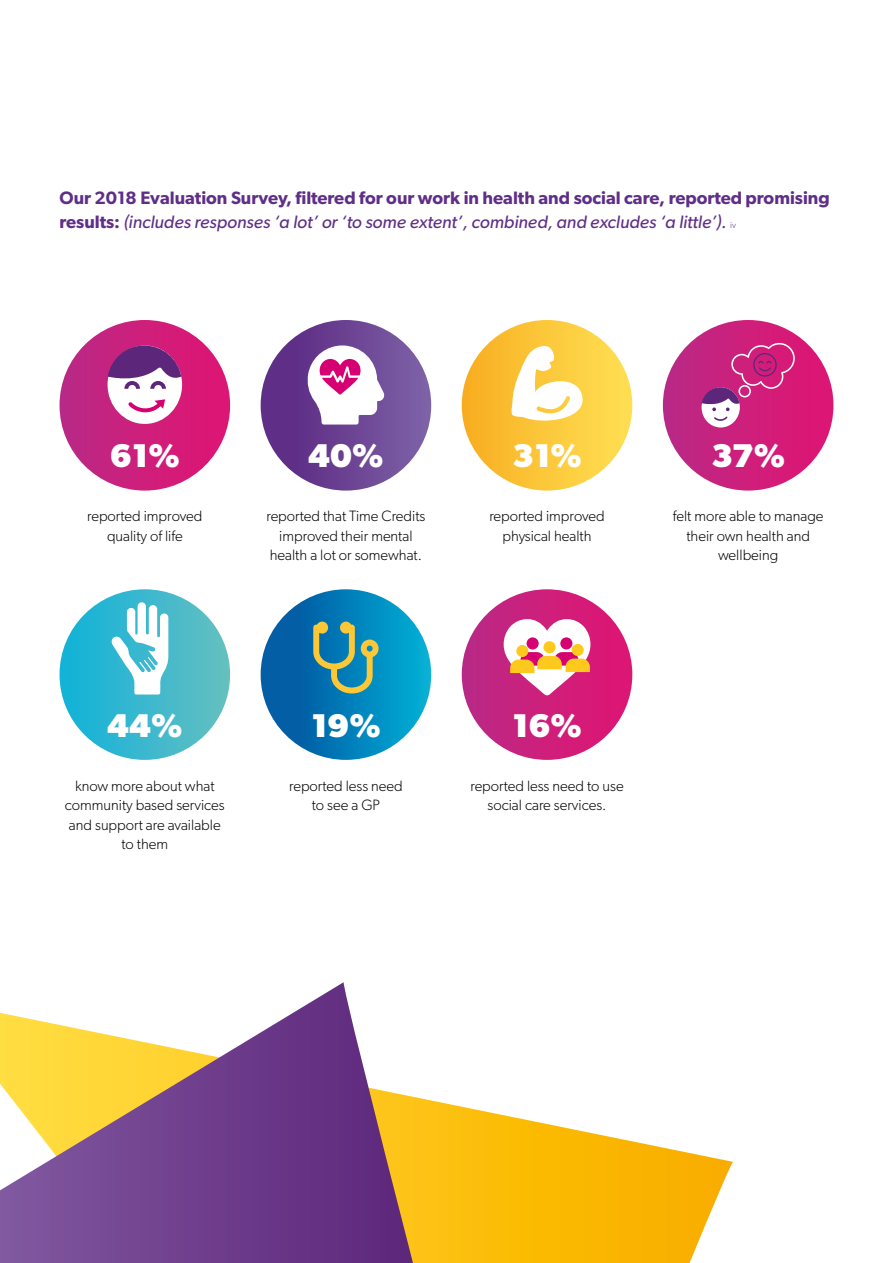
<style>
.page{position:relative;width:893px;height:1263px;background:#fff}
.page>*{position:absolute;margin:0;border:0;box-sizing:border-box;transform-origin:0 0}
.t1{font:700 33px "Gibson";color:#fff}
.t2{font:600 18px/24px "Gibson";color:#5f2f87}
.t3{font:300 15px/19.5px "Gibson";color:#000;text-align:center}
.s1{font-weight:400;font-style:italic}
.s2{font-weight:300;font-size:9px}
</style>
<div class="page">
<div style="left:462px;top:589px;width:170px;height:171px;background:linear-gradient(to right,#ba2a86,#e01573);border-radius:85px"></div>
<svg style="left:504px;top:619px;width:86px;height:76px"></svg>
<div style="left:261px;top:589px;width:170px;height:171px;background:linear-gradient(to right,#02509d,#03aed5);border-radius:85px"></div>
<div style="left:663px;top:320px;width:170px;height:171px;background:linear-gradient(to right,#bb2c87,#e01473);border-radius:85px"></div>
<div style="left:702px;top:387px;width:38px;height:40px;background:#fff;border-radius:50%"></div>
<svg style="left:702px;top:343px;width:93px;height:78px;background:#cb3c8b"></svg>
<div style="left:60px;top:320px;width:170px;height:171px;background:linear-gradient(to right,#ba2985,#e01774);border-radius:85px"></div>
<div style="left:108px;top:345px;width:74px;height:79px;background:#fff;border-radius:50%"></div>
<svg style="left:128px;top:399px;width:37px;height:13px"></svg>
<svg style="left:108px;top:345px;width:73px;height:44px"></svg>
<div style="left:60px;top:589px;width:170px;height:171px;background:linear-gradient(to right,#10b1d9,#68c0c1);border-radius:85px"></div>
<svg style="left:111px;top:602px;width:57px;height:92px"></svg>
<div style="left:261px;top:320px;width:170px;height:171px;background:linear-gradient(to right,#5b2782,#7e62a7);border-radius:85px"></div>
<svg style="left:306px;top:345px;width:78px;height:79px"></svg>
<svg style="left:413px;top:1096px;width:320px;height:167px"></svg>
<svg style="left:0;top:982px;width:413px;height:281px"></svg>
<div style="left:462px;top:320px;width:170px;height:171px;background:linear-gradient(to right,#f8ae22,#ffe154);border-radius:85px"></div>
<svg style="left:510px;top:346px;width:72px;height:79px"></svg>
<svg style="left:313px;top:622px;width:66px;height:71px;background:#4f948f"></svg>
<p class="t2" style="left:60px;top:185px;width:772px">Our 2018 Evaluation Survey, filtered for our work in health and social care, reported promising results: <span class="s1">(includes responses ‘a lot’ or ‘to some extent’, combined, and excludes ‘a little’).</span> <span class="s2">iv</span></p>
<h1 class="t1" style="left:110px;top:436px;width:71px">61%</h1>
<h1 class="t1" style="left:308px;top:436px;width:77px">40%</h1>
<h1 class="t1" style="left:512px;top:436px;width:71px">31%</h1>
<h1 class="t1" style="left:711px;top:436px;width:76px">37%</h1>
<p class="t3" style="left:87px;top:506px;width:117px">reported improved quality of life</p>
<p class="t3" style="left:266px;top:506px;width:161px">reported that Time Credits improved their mental health a lot or somewhat.</p>
<p class="t3" style="left:489px;top:506px;width:117px">reported improved physical health</p>
<p class="t3" style="left:673px;top:506px;width:152px">felt more able to manage their own health and wellbeing</p>
<h1 class="t1" style="left:107px;top:705px;width:77px">44%</h1>
<p class="t3" style="left:65px;top:775px;width:161px">know more about what community based services and support are available to them</p>
<h1 class="t1" style="left:311px;top:705px;width:71px">19%</h1>
<h1 class="t1" style="left:512px;top:705px;width:71px">16%</h1>
<p class="t3" style="left:289px;top:775px;width:115px">reported less need to see a GP</p>
<p class="t3" style="left:470px;top:775px;width:155px">reported less need to use social care services.</p>
</div>
